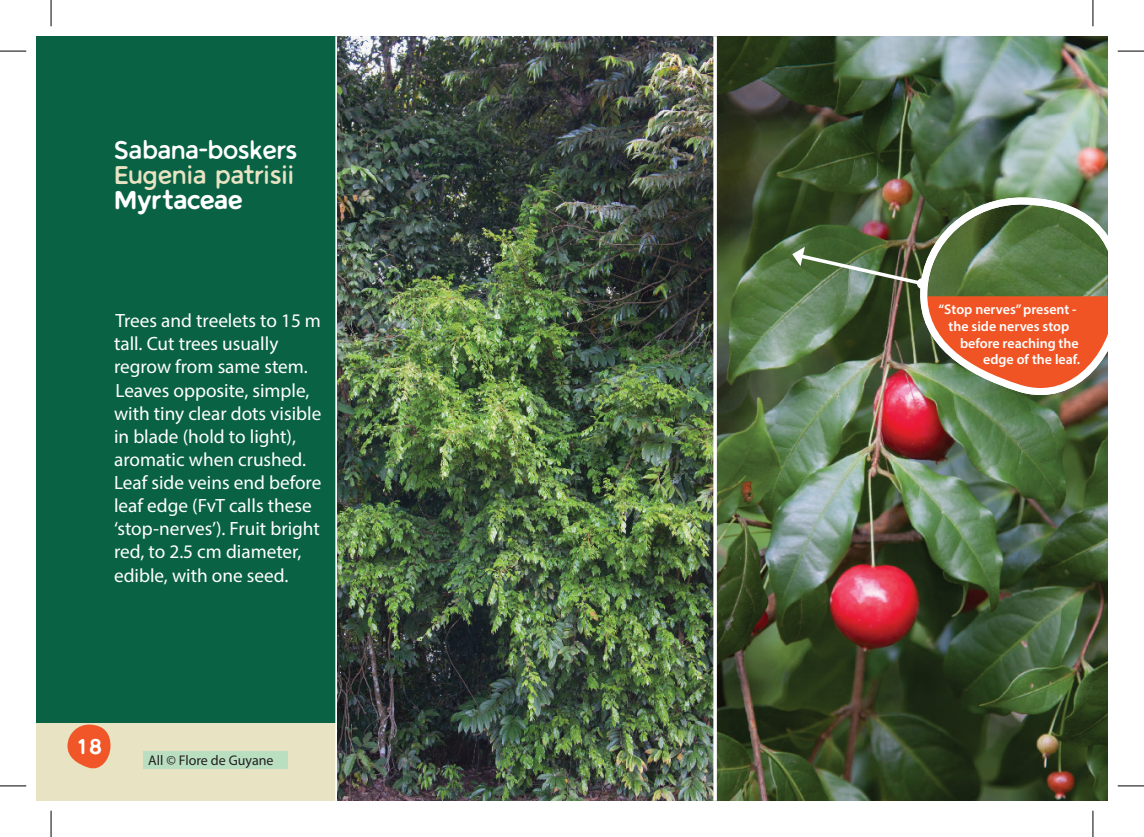
<style>
.page{position:relative;width:1144px;height:837px;background:#fff}
.page>*{position:absolute;margin:0;border:0;box-sizing:border-box;transform-origin:0 0}
.t1{font:21px "Warlow Sans";color:#e8e3c2}
.t2{font:21px "Warlow Sans";color:#fff}
.t3{font:700 21px "Warlow Sans";color:#fff}
.t4{font:19.25px/23.1px "Myriad Pro";color:#fff}
.t5{font:700 17.5px "Warlow Sans";color:#fff}
.t6{font:600 14px "Myriad Pro";color:#fff}
.t7{font:14px "Myriad Pro";color:#231f20}
</style>
<div class="page">
<div style="left:36px;top:36px;width:301px;height:764px;background:#096244"></div>
<div style="left:36px;top:722px;width:324px;height:78px;background:#e8e3c2"></div>
<svg style="left:335px;top:36px;width:2px;height:764px;background:#dbe8e3"></svg>
<img style="left:337px;top:36px;width:771px;height:764px">
<svg style="left:713px;top:36px;width:4px;height:764px"></svg>
<div style="left:143px;top:750px;width:145px;height:18px;background:#b9dec0"></div>
<img style="left:792px;top:247px;width:130px;height:40px">
<div style="left:917px;top:278px;width:11px;height:11px;background:#fff;border-radius:50%"></div>
<svg style="left:922px;top:196px;width:186px;height:210px;background:#98744a"></svg>
<svg style="left:67px;top:724px;width:44px;height:45px"></svg>
<svg style="left:0;top:51px;width:26px;height:1px"></svg>
<svg style="left:1118px;top:51px;width:26px;height:1px"></svg>
<svg style="left:0;top:785px;width:26px;height:1px"></svg>
<svg style="left:1118px;top:785px;width:26px;height:1px"></svg>
<svg style="left:51px;top:0;width:1px;height:26px"></svg>
<svg style="left:51px;top:810px;width:1px;height:26px"></svg>
<svg style="left:1092px;top:0;width:1px;height:26px"></svg>
<svg style="left:1092px;top:810px;width:1px;height:26px"></svg>
<p class="t2" style="left:114px;top:135px;width:185px">Sabana-boskers</p>
<p class="t1" style="left:114px;top:160px;width:182px">Eugenia patrisii</p>
<p class="t3" style="left:114px;top:185px;width:130px">Myrtaceae</p>
<p class="t4" style="left:114px;top:309px;width:209px">Trees and treelets to 15 m tall. Cut trees usually regrow from same stem.<br>Leaves opposite, simple, with tiny clear dots visible in blade (hold to light), aromatic when crushed.<br>Leaf side veins end before leaf edge (FvT calls these ‘stop-nerves’). Fruit bright red, to 2.5 cm diameter, edible, with one seed.</p>
<p class="t5" style="left:76px;top:734px;width:28px">18</p>
<p class="t7" style="left:148px;top:751px;width:127px">All © Flore de Guyane</p>
<p class="t6" style="left:939px;top:300px;width:140px">“Stop nerves” present -</p>
<p class="t6" style="left:948px;top:317px;width:122px">the side nerves stop</p>
<p class="t6" style="left:960px;top:334px;width:120px">before reaching the</p>
<p class="t6" style="left:983px;top:350px;width:99px">edge of the leaf.</p>
</div>
